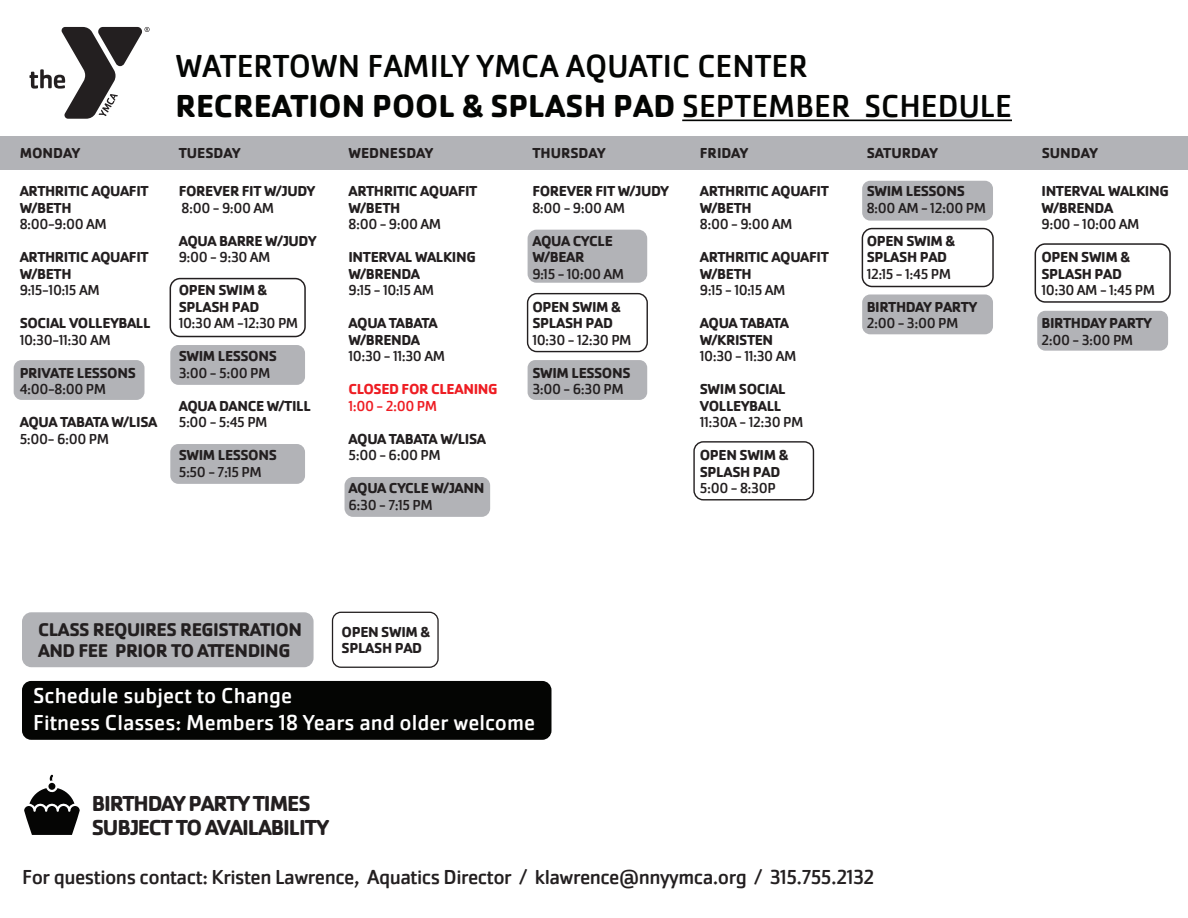
<style>
.page{position:relative;width:1188px;height:918px;background:#fff}
.page>*{position:absolute;margin:0;border:0;box-sizing:border-box;transform-origin:0 0}
.t1{font:33px/39.6px "Cachet Pro";color:#040503}
.t2{font:22.5px/27px "Cachet Pro";color:#fff}
.t3{font:700 22.5px/24px "Cachet Pro";letter-spacing:-.05em;color:#231f20}
.t4{font:21px "Cachet Pro";letter-spacing:-.025em;color:#231f20}
.t5{font:700 19.2px/21px "Cachet Pro";letter-spacing:-.025em;color:#231f20}
.t6{font:700 15px/16.5px "Cachet Pro";letter-spacing:-.025em;color:#231f20}
.t7{font:15px "Cachet Pro";letter-spacing:-.025em;color:#231f20}
.t8{font:700 15px "Cachet Pro";color:#231f20}
.t9{font:700 15px "Cachet Pro";letter-spacing:-.025em;color:#ee1d23}
.t10{font:15px "Cachet Pro";color:#ee1d23}
.t11{font:700 15px "Cachet Pro";letter-spacing:-.005em;color:#231f20}
.s1{font-weight:700}
</style>
<div class="page">
<hr style="left:682px;top:120px;width:330px;height:1px;background:#040503">
<div style="left:0;top:136px;width:1188px;height:34px;background:#b2b3b7"></div>
<div style="left:14px;top:360px;width:131px;height:40px;background:#b2b3b7;border-radius:8px"></div>
<div style="left:170px;top:345px;width:135px;height:40px;background:#b2b3b7;border-radius:8px"></div>
<div style="left:170px;top:444px;width:135px;height:40px;background:#b2b3b7;border-radius:8px"></div>
<div style="left:170px;top:278px;width:136px;height:59px;border:2px solid #231f20;border-radius:10px"></div>
<div style="left:527px;top:293px;width:121px;height:59px;border:1px solid #231f20;border-radius:9px"></div>
<div style="left:693px;top:441px;width:121px;height:59px;border:1px solid #231f20;border-radius:9px"></div>
<div style="left:332px;top:612px;width:107px;height:56px;border:1px solid #231f20;border-radius:8px"></div>
<div style="left:862px;top:228px;width:132px;height:59px;border:1px solid #231f20;border-radius:10px"></div>
<div style="left:1035px;top:243px;width:136px;height:60px;border:2px solid #231f20;border-radius:10px"></div>
<div style="left:528px;top:360px;width:119px;height:40px;background:#b2b3b7;border-radius:8px"></div>
<div style="left:345px;top:477px;width:145px;height:40px;background:#b2b3b7;border-radius:8px"></div>
<div style="left:528px;top:230px;width:119px;height:53px;background:#b2b3b7;border-radius:9px"></div>
<div style="left:22px;top:612px;width:292px;height:55px;background:#b2b3b7;border-radius:9px"></div>
<div style="left:862px;top:181px;width:131px;height:40px;background:#b2b3b7;border-radius:8px"></div>
<div style="left:862px;top:294px;width:131px;height:40px;background:#b2b3b7;border-radius:8px"></div>
<div style="left:1037px;top:311px;width:131px;height:40px;background:#b2b3b7;border-radius:8px"></div>
<svg style="left:29px;top:27px;width:121px;height:92px"></svg>
<div style="left:22px;top:681px;width:529px;height:59px;background:#040503;border-radius:9px"></div>
<svg style="left:24px;top:775px;width:56px;height:60px"></svg>
<h1 class="t1" style="left:176px;top:47px;width:838px">WATERTOWN FAMILY YMCA AQUATIC CENTER<br><span class="s1">RECREATION POOL &amp; SPLASH PAD</span> SEPTEMBER SCHEDULE</h1>
<p class="t6" style="left:20px;top:145px;width:62px">MONDAY</p>
<p class="t8" style="left:179px;top:144px;width:63px">TUESDAY</p>
<p class="t8" style="left:348px;top:144px;width:86px">WEDNESDAY</p>
<p class="t8" style="left:532px;top:144px;width:75px">THURSDAY</p>
<p class="t6" style="left:700px;top:145px;width:50px">FRIDAY</p>
<p class="t11" style="left:867px;top:144px;width:73px">SATURDAY</p>
<p class="t6" style="left:1042px;top:145px;width:58px">SUNDAY</p>
<p class="t6" style="left:20px;top:183px;width:131px">ARTHRITIC AQUAFIT<br>W/BETH</p>
<p class="t7" style="left:20px;top:215px;width:89px">8:00-9:00 AM</p>
<p class="t6" style="left:20px;top:249px;width:131px">ARTHRITIC AQUAFIT<br>W/BETH</p>
<p class="t7" style="left:20px;top:281px;width:82px">9:15-10:15 AM</p>
<p class="t6" style="left:20px;top:315px;width:132px">SOCIAL VOLLEYBALL</p>
<p class="t7" style="left:20px;top:331px;width:93px">10:30-11:30 AM</p>
<p class="t6" style="left:20px;top:364px;width:118px">PRIVATE LESSONS</p>
<p class="t7" style="left:20px;top:380px;width:88px">4:00-8:00 PM</p>
<p class="t6" style="left:20px;top:414px;width:139px">AQUA TABATA W/LISA</p>
<p class="t7" style="left:20px;top:430px;width:91px">5:00- 6:00 PM</p>
<p class="t6" style="left:532px;top:183px;width:138px">FOREVER FIT W/JUDY</p>
<p class="t7" style="left:532px;top:199px;width:94px">8:00 - 9:00 AM</p>
<p class="t6" style="left:532px;top:232px;width:82px">AQUA CYCLE<br>W/BEAR</p>
<p class="t7" style="left:532px;top:265px;width:93px">9:15 - 10:00 AM</p>
<p class="t6" style="left:532px;top:298px;width:90px">OPEN SWIM &amp;<br>SPLASH PAD</p>
<p class="t7" style="left:532px;top:331px;width:101px">10:30 - 12:30 PM</p>
<p class="t6" style="left:532px;top:364px;width:100px">SWIM LESSONS</p>
<p class="t7" style="left:532px;top:380px;width:93px">3:00 - 6:30 PM</p>
<p class="t6" style="left:179px;top:183px;width:138px">FOREVER FIT W/JUDY</p>
<p class="t7" style="left:182px;top:199px;width:94px">8:00 - 9:00 AM</p>
<p class="t6" style="left:179px;top:232px;width:139px">AQUA BARRE W/JUDY</p>
<p class="t7" style="left:179px;top:248px;width:93px">9:00 - 9:30 AM</p>
<p class="t6" style="left:179px;top:282px;width:90px">OPEN SWIM &amp;<br>SPLASH PAD</p>
<p class="t7" style="left:179px;top:314px;width:121px">10:30 AM -12:30 PM</p>
<p class="t6" style="left:179px;top:348px;width:100px">SWIM LESSONS</p>
<p class="t7" style="left:179px;top:364px;width:93px">3:00 - 5:00 PM</p>
<p class="t6" style="left:179px;top:397px;width:134px">AQUA DANCE W/TILL</p>
<p class="t7" style="left:179px;top:413px;width:90px">5:00 - 5:45 PM</p>
<p class="t6" style="left:179px;top:447px;width:100px">SWIM LESSONS</p>
<p class="t7" style="left:179px;top:463px;width:85px">5:50 - 7:15 PM</p>
<p class="t6" style="left:348px;top:183px;width:131px">ARTHRITIC AQUAFIT<br>W/BETH</p>
<p class="t7" style="left:348px;top:215px;width:94px">8:00 - 9:00 AM</p>
<p class="t6" style="left:348px;top:249px;width:129px">INTERVAL WALKING<br>W/BRENDA</p>
<p class="t7" style="left:348px;top:281px;width:87px">9:15 - 10:15 AM</p>
<p class="t6" style="left:348px;top:315px;width:91px">AQUA TABATA<br>W/BRENDA</p>
<p class="t7" style="left:348px;top:347px;width:98px">10:30 - 11:30 AM</p>
<p class="t9" style="left:348px;top:380px;width:151px">CLOSED FOR CLEANING</p>
<p class="t10" style="left:348px;top:397px;width:90px">1:00 - 2:00 PM</p>
<p class="t6" style="left:348px;top:430px;width:139px">AQUA TABATA W/LISA</p>
<p class="t7" style="left:348px;top:446px;width:94px">5:00 - 6:00 PM</p>
<p class="t6" style="left:348px;top:480px;width:137px">AQUA CYCLE W/JANN</p>
<p class="t7" style="left:348px;top:496px;width:86px">6:30 - 7:15 PM</p>
<p class="t6" style="left:700px;top:183px;width:131px">ARTHRITIC AQUAFIT<br>W/BETH</p>
<p class="t7" style="left:700px;top:215px;width:94px">8:00 - 9:00 AM</p>
<p class="t6" style="left:700px;top:249px;width:131px">ARTHRITIC AQUAFIT<br>W/BETH</p>
<p class="t7" style="left:700px;top:281px;width:87px">9:15 - 10:15 AM</p>
<p class="t6" style="left:700px;top:315px;width:91px">AQUA TABATA<br>W/KRISTEN</p>
<p class="t7" style="left:700px;top:347px;width:98px">10:30 - 11:30 AM</p>
<p class="t6" style="left:700px;top:381px;width:88px">SWIM SOCIAL<br>VOLLEYBALL</p>
<p class="t7" style="left:700px;top:413px;width:105px">11:30A - 12:30 PM</p>
<p class="t6" style="left:700px;top:447px;width:90px">OPEN SWIM &amp;<br>SPLASH PAD</p>
<p class="t7" style="left:700px;top:479px;width:78px">5:00 - 8:30P</p>
<p class="t6" style="left:867px;top:183px;width:100px">SWIM LESSONS</p>
<p class="t7" style="left:867px;top:199px;width:121px">8:00 AM - 12:00 PM</p>
<p class="t6" style="left:867px;top:232px;width:90px">OPEN SWIM &amp;<br>SPLASH PAD</p>
<p class="t7" style="left:867px;top:265px;width:86px">12:15 - 1:45 PM</p>
<p class="t6" style="left:867px;top:298px;width:112px">BIRTHDAY PARTY</p>
<p class="t7" style="left:867px;top:314px;width:93px">2:00 - 3:00 PM</p>
<p class="t6" style="left:1042px;top:183px;width:129px">INTERVAL WALKING<br>W/BRENDA</p>
<p class="t7" style="left:1042px;top:215px;width:100px">9:00 - 10:00 AM</p>
<p class="t6" style="left:1042px;top:249px;width:90px">OPEN SWIM &amp;<br>SPLASH PAD</p>
<p class="t7" style="left:1042px;top:281px;width:115px">10:30 AM - 1:45 PM</p>
<p class="t6" style="left:1042px;top:315px;width:112px">BIRTHDAY PARTY</p>
<p class="t7" style="left:1042px;top:331px;width:93px">2:00 - 3:00 PM</p>
<p class="t5" style="left:38px;top:619px;width:265px">CLASS REQUIRES REGISTRATION<br>AND FEE PRIOR TO ATTENDING</p>
<p class="t6" style="left:342px;top:623px;width:90px">OPEN SWIM &amp;<br>SPLASH PAD</p>
<h2 class="t2" style="left:33px;top:683px;width:504px">Schedule subject to Change<br>Fitness Classes: Members 18 Years and older welcome</h2>
<h2 class="t3" style="left:92px;top:791px;width:239px">BIRTHDAY PARTY TIMES<br>SUBJECT TO AVAILABILITY</h2>
<h3 class="t4" style="left:22px;top:865px;width:854px">For questions contact: Kristen Lawrence, Aquatics Director / klawrence@nnyymca.org / 315.755.2132</h3>
</div>
